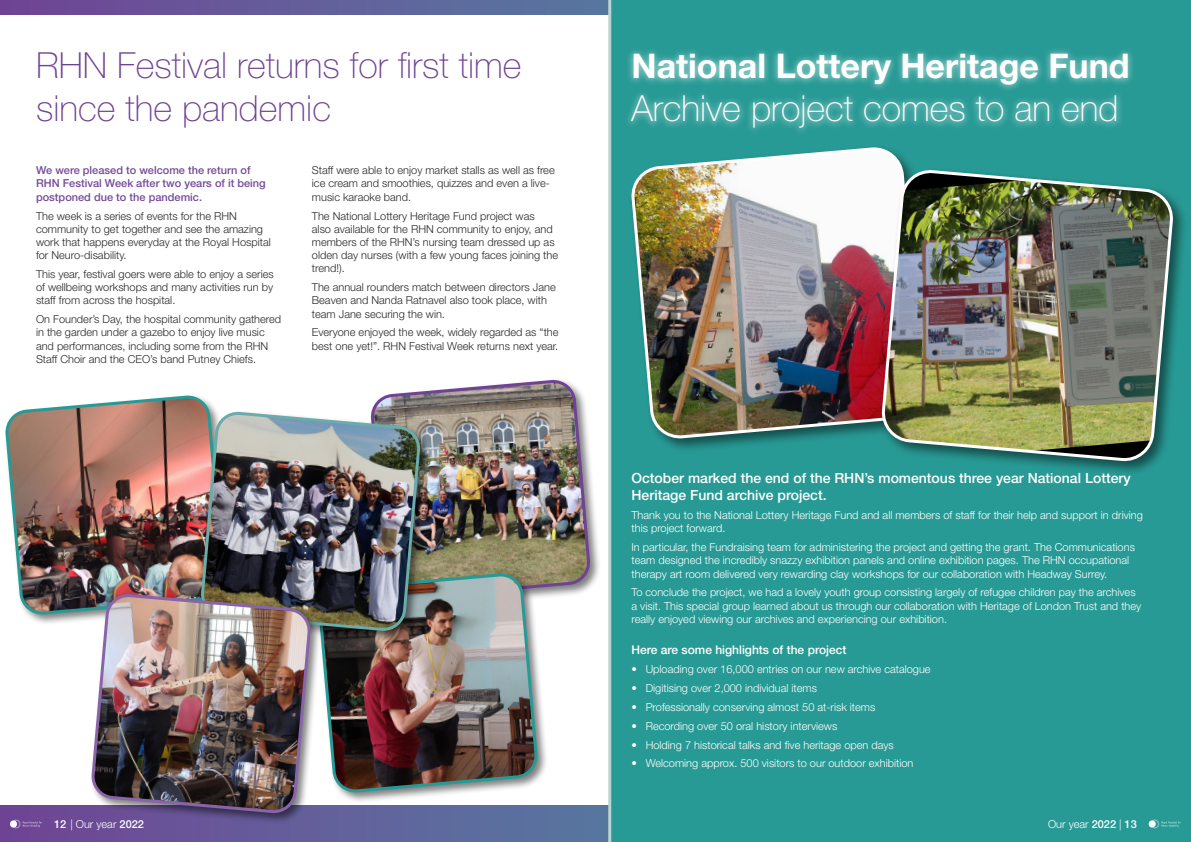
<style>
.page{position:relative;width:1191px;height:842px;background:#fff}
.page>*{position:absolute;margin:0;border:0;box-sizing:border-box;transform-origin:0 0}
.t1{font:100 36px/43.2px "Helvetica Neue LT Std";color:#6f4293}
.t2{font:100 36px "Helvetica Neue LT Std";color:#fff}
.t3{font:700 34px "Helvetica Neue LT Std";color:#fff}
.t4{font:500 14px/16.8px "Helvetica Neue LT Std";color:#fff}
.t5{font:500 12px "Helvetica Neue LT Std";color:#fff}
.t6{font:300 11px/13.2px "Helvetica Neue LT Std";color:#fff}
.t7{font:300 11px/13.2px "Helvetica Neue LT Std";color:#282827}
.t8{font:500 11px/13.2px "Helvetica Neue LT Std";color:#754a98}
.s1{font-weight:500}
</style>
<div class="page">
<svg style="left:0;top:0;width:608px;height:14px;background:#635d9a"></svg>
<svg style="left:0;top:806px;width:608px;height:36px;background:#62609a"></svg>
<svg style="left:10px;top:819px;width:32px;height:10px"></svg>
<div style="left:608px;top:0;width:583px;height:842px;background:#289a95"></div>
<div style="left:628px;top:144px;width:310px;height:310px;background:#000;opacity:.5"></div>
<img style="left:632px;top:148px;width:290px;height:290px">
<svg style="left:1148px;top:819px;width:33px;height:10px"></svg>
<div style="left:624px;top:46px;width:511px;height:90px;background:#fff;opacity:.5"></div>
<div style="left:878px;top:167px;width:310px;height:309px;background:#000;opacity:.5"></div>
<img style="left:879px;top:168px;width:297px;height:296px">
<div style="left:3px;top:393px;width:233px;height:233px;background:#000;opacity:.5"></div>
<img style="left:6px;top:396px;width:218px;height:218px">
<div style="left:368px;top:378px;width:233px;height:232px;background:#000;opacity:.5"></div>
<img style="left:371px;top:381px;width:218px;height:217px">
<div style="left:316px;top:571px;width:233px;height:233px;background:#000;opacity:.5"></div>
<img style="left:322px;top:574px;width:215px;height:218px">
<div style="left:198px;top:409px;width:233px;height:233px;background:#000;opacity:.5"></div>
<img style="left:198px;top:410px;width:225px;height:223px">
<div style="left:89px;top:592px;width:233px;height:232px;background:#000;opacity:.5"></div>
<img style="left:89px;top:592px;width:224px;height:224px">
<h1 class="t1" style="left:36px;top:44px;width:487px">RHN Festival returns for first time since the pandemic</h1>
<p class="t8" style="left:36px;top:164px;width:231px">We were pleased to welcome the return of<br>RHN Festival Week after two years of it being postponed due to the pandemic.</p>
<p class="t7" style="left:36px;top:209px;width:236px">The week is a series of events for the RHN community to get together and see the amazing work that happens everyday at the Royal Hospital for Neuro-disability.</p>
<p class="t7" style="left:36px;top:267px;width:239px;text-align:justify">This year, festival goers were able to enjoy a series of wellbeing workshops and many activities run by staff from across the hospital.</p>
<p class="t7" style="left:36px;top:313px;width:247px">On Founder’s Day, the hospital community gathered in the garden under a gazebo to enjoy live music and performances, including some from the RHN Staff Choir and the CEO’s band Putney Chiefs.</p>
<p class="t7" style="left:312px;top:163px;width:244px">Staff were able to enjoy market stalls as well as free ice cream and smoothies, quizzes and even a live&shy;music karaoke band.</p>
<p class="t7" style="left:312px;top:209px;width:248px">The National Lottery Heritage Fund project was<br>also available for the RHN community to enjoy, and members of the RHN’s nursing team dressed up as olden day nurses (with a few young faces joining the trend!).</p>
<p class="t7" style="left:312px;top:280px;width:245px">The annual rounders match between directors Jane<br>Beaven and Nanda Ratnavel also took place, with team Jane securing the win.</p>
<p class="t7" style="left:312px;top:326px;width:248px">Everyone enjoyed the week, widely regarded as “the best one yet!”. RHN Festival Week returns next year.</p>
<h2 class="t3" style="left:631px;top:45px;width:500px">National Lottery Heritage Fund</h2>
<h1 class="t2" style="left:631px;top:88px;width:488px">Archive project comes to an end</h1>
<p class="t4" style="left:631px;top:470px;width:500px">October marked the end of the RHN’s momentous three year National Lottery<br>Heritage Fund archive project.</p>
<p class="t6" style="left:631px;top:508px;width:513px">Thank you to the National Lottery Heritage Fund and all members of staff for their help and support in driving this project forward.</p>
<p class="t6" style="left:631px;top:540px;width:505px">In particular, the Fundraising team for administering the project and getting the grant. The Communications team designed the incredibly snazzy exhibition panels and online exhibition pages. The RHN occupational therapy art room delivered very rewarding clay workshops for our collaboration with Headway Surrey.</p>
<p class="t6" style="left:631px;top:586px;width:511px">To conclude the project, we had a lovely youth group consisting largely of refugee children pay the archives a visit. This special group learned about us through our collaboration with Heritage of London Trust and they really enjoyed viewing our archives and experiencing our exhibition.</p>
<p class="t5" style="left:631px;top:643px;width:216px">Here are some highlights of the project</p>
<p class="t6" style="left:631px;top:662px;width:301px">• Uploading over 16,000 entries on our new archive catalogue</p>
<p class="t6" style="left:631px;top:681px;width:187px">• Digitising over 2,000 individual items</p>
<p class="t6" style="left:631px;top:700px;width:245px">• Professionally conserving almost 50 at-risk items</p>
<p class="t6" style="left:631px;top:719px;width:207px">• Recording over 50 oral history interviews</p>
<p class="t6" style="left:631px;top:738px;width:264px">• Holding 7 historical talks and five heritage open days</p>
<p class="t6" style="left:631px;top:757px;width:283px">• Welcoming approx. 500 visitors to our outdoor exhibition</p>
<p class="t6" style="left:54px;top:817px;width:91px"><span class="s1">12</span> | Our year <span class="s1">2022</span></p>
<p class="t6" style="left:1048px;top:817px;width:90px">Our year <span class="s1">2022</span> | <span class="s1">13</span></p>
</div>
